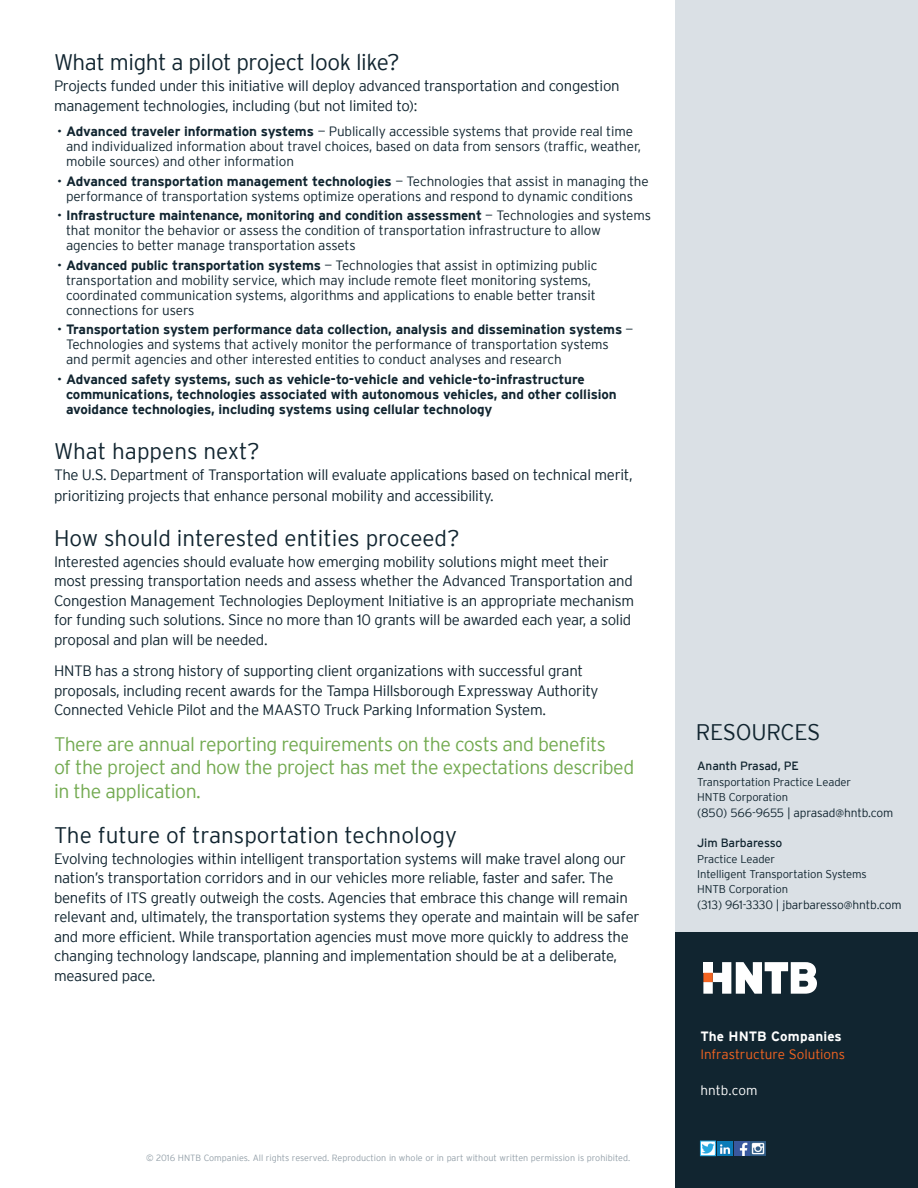
<style>
.page{position:relative;width:918px;height:1188px;background:#fff}
.page>*{position:absolute;margin:0;border:0;box-sizing:border-box;transform-origin:0 0}
.t1{font:300 22.5px "Interstate";letter-spacing:-.005em;color:#112530}
.t2{font:300 19.5px/23.4px "Interstate";letter-spacing:-.025em;color:#73aa51}
.t3{font:300 15px/19.5px "Interstate";letter-spacing:-.02em;color:#112530}
.t4{font:300 13.5px/15px "Interstate";letter-spacing:-.01em;color:#112530}
.t5{font:700 13.5px/15px "Interstate";letter-spacing:-.01em;color:#112530}
.t6{font:300 13.5px "Interstate";color:#f36421}
.t7{font:700 13.5px "Interstate";letter-spacing:.01em;color:#fff}
.t8{font:300 13.5px "Interstate";color:#fff}
.t9{font:300 12px "Interstate";letter-spacing:-.015em;color:#112530}
.t10{font:12px "Interstate";letter-spacing:-.01em;color:#112530}
.t11{font:300 11.25px "Interstate";letter-spacing:-.01em;color:#112530}
.Copyright_Info{font:300 9px "Interstate";color:#94a0a9}
.s1{font-weight:700}
.s2{font-weight:300}
.s3{font-size:10.5px}
</style>
<div class="page">
<div style="left:676px;top:0;width:242px;height:1188px;background:#dae0e5"></div>
<div style="left:676px;top:932px;width:242px;height:256px;background:#112530"></div>
<div style="left:703px;top:982px;width:10px;height:12px;background:#fff"></div>
<div style="left:703px;top:962px;width:10px;height:11px;background:#fff"></div>
<div style="left:703px;top:973px;width:10px;height:9px;background:#f36421"></div>
<svg style="left:713px;top:962px;width:104px;height:32px"></svg>
<img style="left:734px;top:1141px;width:15px;height:15px">
<svg style="left:702px;top:1143px;width:12px;height:1px"></svg>
<img style="left:702px;top:1144px;width:12px;height:10px">
<div style="left:700px;top:1141px;width:16px;height:15px;border:1px solid #24a8e0"></div>
<img style="left:717px;top:1141px;width:15px;height:15px">
<img style="left:751px;top:1141px;width:15px;height:15px">
<p class="t1" style="left:54px;top:50px;width:347px">What might a pilot project look like?</p>
<p class="t3" style="left:54px;top:76px;width:567px">Projects funded under this initiative will deploy advanced transportation and congestion management technologies, including (but not limited to):</p>
<p class="t4" style="left:66px;top:124px;width:576px;text-indent:-9px">• <span class="s1">Advanced traveler information systems</span> — Publically accessible systems that provide real time and individualized information about travel choices, based on data from sensors (traffic, weather, mobile sources) and other information</p>
<p class="t4" style="left:57px;top:174px;width:593px;text-align:center">• <span class="s1">Advanced transportation management technologies</span> — Technologies that assist in managing the performance of transportation systems optimize operations and respond to dynamic conditions</p>
<p class="t4" style="left:66px;top:208px;width:587px;text-indent:-9px">• <span class="s1">Infrastructure maintenance, monitoring and condition assessment</span> — Technologies and systems that monitor the behavior or assess the condition of transportation infrastructure to allow agencies to better manage transportation assets</p>
<p class="t4" style="left:66px;top:258px;width:533px;text-indent:-9px">• <span class="s1">Advanced public transportation systems</span> — Technologies that assist in optimizing public transportation and mobility service, which may include remote fleet monitoring systems, coordinated communication systems, algorithms and applications to enable better transit connections for users</p>
<p class="t4" style="left:66px;top:322px;width:569px;text-indent:-9px">• <span class="s1">Transportation system performance data collection, analysis and dissemination systems</span> —<br>Technologies and systems that actively monitor the performance of transportation systems and permit agencies and other interested entities to conduct analyses and research</p>
<p class="t5" style="left:66px;top:372px;width:552px;text-indent:-9px"><span class="s2">•</span> Advanced safety systems, such as vehicle-to-vehicle and vehicle-to-infrastructure communications, technologies associated with autonomous vehicles, and other collision avoidance technologies, including systems using cellular technology</p>
<p class="t1" style="left:54px;top:438px;width:207px">What happens next?</p>
<p class="t3" style="left:54px;top:464px;width:580px;line-height:21px">The U.S. Department of Transportation will evaluate applications based on technical merit, prioritizing projects that enhance personal mobility and accessibility.</p>
<p class="t1" style="left:54px;top:525px;width:407px">How should interested entities proceed?</p>
<p class="t3" style="left:54px;top:552px;width:582px">Interested agencies should evaluate how emerging mobility solutions might meet their most pressing transportation needs and assess whether the Advanced Transportation and Congestion Management Technologies Deployment Initiative is an appropriate mechanism for funding such solutions. Since no more than 10 grants will be awarded each year, a solid proposal and plan will be needed.</p>
<p class="t3" style="left:54px;top:661px;width:546px">HNTB has a strong history of supporting client organizations with successful grant proposals, including recent awards for the Tampa Hillsborough Expressway Authority<br>Connected Vehicle Pilot and the MAASTO Truck Parking Information System.</p>
<p class="t2" style="left:54px;top:732px;width:582px">There are annual reporting requirements on the costs and benefits<br>of the project and how the project has met the expectations described in the application.</p>
<p class="t1" style="left:54px;top:822px;width:404px">The future of transportation technology</p>
<p class="t3" style="left:54px;top:849px;width:587px">Evolving technologies within intelligent transportation systems will make travel along our nation’s transportation corridors and in our vehicles more reliable, faster and safer. The benefits of ITS greatly outweigh the costs. Agencies that embrace this change will remain relevant and, ultimately, the transportation systems they operate and maintain will be safer and more efficient. While transportation agencies must move more quickly to address the changing technology landscape, planning and implementation should be at a deliberate, measured pace.</p>
<p class="Copyright_Info" style="left:146px;top:1152px;width:486px">© 2016 HNTB Companies. All rights reserved. Reproduction in whole or in part without written permission is prohibited.</p>
<p class="t1" style="left:696px;top:720px;width:126px">RESOURCES</p>
<p class="t10" style="left:697px;top:759px;width:103px">Ananth Prasad, PE</p>
<p class="t11" style="left:697px;top:775px;width:155px">Transportation Practice Leader</p>
<p class="t11" style="left:697px;top:791px;width:92px">HNTB Corporation</p>
<p class="t9" style="left:697px;top:806px;width:198px">(850) 566-9655 | aprasad<span class="s3">@</span>hntb.com</p>
<p class="t10" style="left:697px;top:836px;width:87px">Jim Barbaresso</p>
<p class="t11" style="left:697px;top:852px;width:79px">Practice Leader</p>
<p class="t11" style="left:697px;top:868px;width:171px">Intelligent Transportation Systems</p>
<p class="t11" style="left:697px;top:883px;width:92px">HNTB Corporation</p>
<p class="t9" style="left:697px;top:898px;width:206px">(313) 961-3330 | jbarbaresso<span class="s3">@</span>hntb.com</p>
<p class="t7" style="left:700px;top:1029px;width:143px">The HNTB Companies</p>
<p class="t6" style="left:700px;top:1047px;width:146px">Infrastructure Solutions</p>
<p class="t8" style="left:700px;top:1083px;width:59px">hntb.com</p>
</div>
